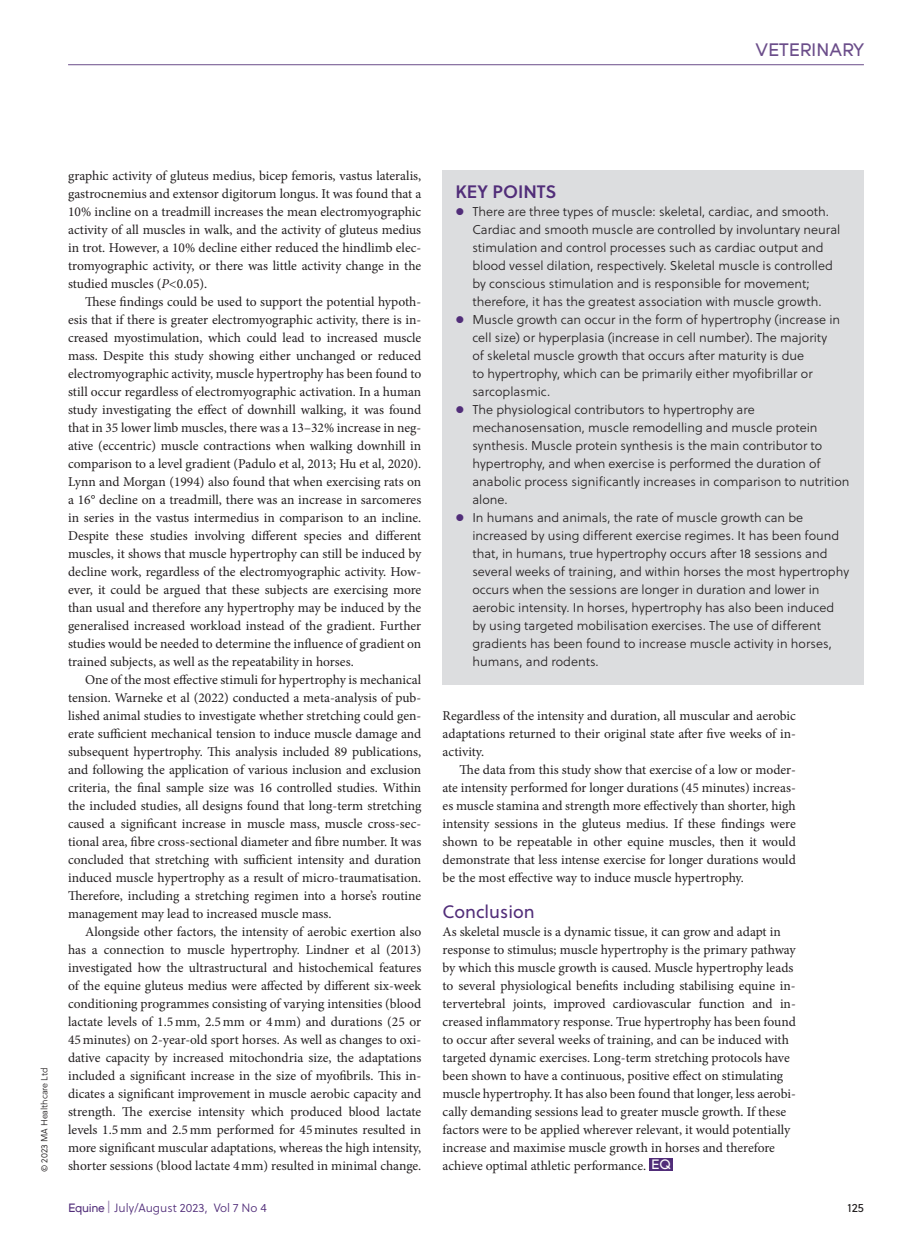
<style>
.page{position:relative;width:915px;height:1242px;background:#fff}
.page>*{position:absolute;margin:0;border:0;box-sizing:border-box;transform-origin:0 0}
.t1{font:18px "Young";color:#6b4d8a}
.t2{font:18px "Soleil";color:#512d79}
.t3{font:18px "Soleil Sb";color:#512d79}
.t4{font:13.5px/18px "Minion Pro";color:#231f20;text-align:justify}
.t5{font:12.75px/18px "Soleil Lt";color:#231f20}
.t6{font:12px "Soleil Lt";color:#512d79}
.t7{font:12px "Soleil";color:#231f20}
.t8{font:9px "Soleil Lt";letter-spacing:-.01em;color:#231f20}
.s1{font-style:italic}
.s2{font-family:"Young";color:#fff}
.s3{font-family:"Young"}
.s4{font-family:"Soleil";color:#9781ac}
</style>
<div class="page">
<hr style="left:68px;top:64px;width:795px;height:1px;background:#6b4d8a">
<div style="left:649px;top:1158px;width:23px;height:12px;background:#512d79"></div>
<div style="left:442px;top:170px;width:421px;height:515px;background:#dcdddf"></div>
<h1 class="t1" style="left:755px;top:40px;width:110px">VETERINARY</h1>
<p class="t8" style="left:38px;top:1171px;width:106px;rotate:-90deg">© 2023 MA Healthcare Ltd</p>
<p class="t4" style="left:68px;top:167px;width:354px">graphic activity of gluteus medius, bicep femoris, vastus lateralis, gastrocnemius and extensor digitorum longus. It was found that a 10% incline on a treadmill increases the mean electromyographic activity of all muscles in walk, and the activity of gluteus medius in trot. However, a 10% decline either reduced the hindlimb elec&shy;tromyographic activity, or there was little activity change in the studied muscles (<span class="s1">P&lt;</span>0.05).</p>
<p class="t4" style="left:68px;top:293px;width:354px;text-indent:17px">These findings could be used to support the potential hypoth&shy;esis that if there is greater electromyographic activity, there is in&shy;creased myostimulation, which could lead to increased muscle mass. Despite this study showing either unchanged or reduced electromyographic activity, muscle hypertrophy has been found to still occur regardless of electromyographic activation. In a human study investigating the effect of downhill walking, it was found that in 35 lower limb muscles, there was a 13–32% increase in neg&shy;ative (eccentric) muscle contractions when walking downhill in comparison to a level gradient (Padulo et al, 2013; Hu et al, 2020).<br>Lynn and Morgan (1994) also found that when exercising rats on a 16° decline on a treadmill, there was an increase in sarcomeres in series in the vastus intermedius in comparison to an incline.<br>Despite these studies involving different species and different muscles, it shows that muscle hypertrophy can still be induced by decline work, regardless of the electromyographic activity. How&shy;ever, it could be argued that these subjects are exercising more than usual and therefore any hypertrophy may be induced by the generalised increased workload instead of the gradient. Further studies would be needed to determine the influence of gradient on trained subjects, as well as the repeatability in horses.</p>
<p class="t4" style="left:68px;top:671px;width:354px;text-indent:17px">One of the most effective stimuli for hypertrophy is mechanical tension. Warneke et al (2022) conducted a meta-analysis of pub&shy;lished animal studies to investigate whether stretching could gen&shy;erate sufficient mechanical tension to induce muscle damage and subsequent hypertrophy. This analysis included 89 publications, and following the application of various inclusion and exclusion criteria, the final sample size was 16 controlled studies. Within the included studies, all designs found that long-term stretching caused a significant increase in muscle mass, muscle cross-sec&shy;tional area, fibre cross-sectional diameter and fibre number. It was concluded that stretching with sufficient intensity and duration induced muscle hypertrophy as a result of micro-traumatisation.<br>Therefore, including a stretching regimen into a horse’s routine management may lead to increased muscle mass.</p>
<p class="t4" style="left:68px;top:923px;width:354px;text-indent:17px">Alongside other factors, the intensity of aerobic exertion also has a connection to muscle hypertrophy. Lindner et al (2013) investigated how the ultrastructural and histochemical features of the equine gluteus medius were affected by different six-week conditioning programmes consisting of varying intensities (blood lactate levels of 1.5mm, 2.5mm or 4mm) and durations (25 or 45minutes) on 2-year-old sport horses. As well as changes to oxi&shy;dative capacity by increased mitochondria size, the adaptations included a significant increase in the size of myofibrils. This in&shy;dicates a significant improvement in muscle aerobic capacity and strength. The exercise intensity which produced blood lactate levels 1.5mm and 2.5mm performed for 45minutes resulted in more significant muscular adaptations, whereas the high intensity, shorter sessions (blood lactate 4mm) resulted in minimal change.</p>
<h1 class="t3" style="left:455px;top:178px;width:103px">KEY POINTS</h1>
<p class="t5" style="left:472px;top:202px;width:378px">There are three types of muscle: skeletal, cardiac, and smooth.<br>Cardiac and smooth muscle are controlled by involuntary neural stimulation and control processes such as cardiac output and blood vessel dilation, respectively. Skeletal muscle is controlled by conscious stimulation and is responsible for movement; therefore, it has the greatest association with muscle growth.<br>Muscle growth can occur in the form of hypertrophy (increase in cell size) or hyperplasia (increase in cell number). The majority<br>of skeletal muscle growth that occurs after maturity is due<br>to hypertrophy, which can be primarily either myofibrillar or sarcoplasmic.<br>The physiological contributors to hypertrophy are mechanosensation, muscle remodelling and muscle protein synthesis. Muscle protein synthesis is the main contributor to hypertrophy, and when exercise is performed the duration of anabolic process significantly increases in comparison to nutrition alone.<br>In humans and animals, the rate of muscle growth can be increased by using different exercise regimes. It has been found that, in humans, true hypertrophy occurs after 18 sessions and several weeks of training, and within horses the most hypertrophy occurs when the sessions are longer in duration and lower in aerobic intensity. In horses, hypertrophy has also been induced by using targeted mobilisation exercises. The use of different gradients has been found to increase muscle activity in horses, humans, and rodents.</p>
<p class="t4" style="left:442px;top:707px;width:354px">Regardless of the intensity and duration, all muscular and aerobic adaptations returned to their original state after five weeks of in&shy;activity.</p>
<p class="t4" style="left:442px;top:761px;width:354px;text-indent:17px">The data from this study show that exercise of a low or moder&shy;ate intensity performed for longer durations (45 minutes) increas&shy;es muscle stamina and strength more effectively than shorter, high intensity sessions in the gluteus medius. If these findings were shown to be repeatable in other equine muscles, then it would demonstrate that less intense exercise for longer durations would be the most effective way to induce muscle hypertrophy.</p>
<h1 class="t2" style="left:442px;top:899px;width:93px">Conclusion</h1>
<p class="t4" style="left:442px;top:923px;width:354px;text-align:left">As skeletal muscle is a dynamic tissue, it can grow and adapt in response to stimulus; muscle hypertrophy is the primary pathway by which this muscle growth is caused. Muscle hypertrophy leads to several physiological benefits including stabilising equine in&shy;tervertebral joints, improved cardiovascular function and in&shy;creased inflammatory response. True hypertrophy has been found to occur after several weeks of training, and can be induced with targeted dynamic exercises. Long-term stretching protocols have been shown to have a continuous, positive effect on stimulating muscle hypertrophy. It has also been found that longer, less aerobi&shy;cally demanding sessions lead to greater muscle growth. If these factors were to be applied wherever relevant, it would potentially increase and maximise muscle growth in horses and therefore achieve optimal athletic performance. <span class="s2">EQ</span></p>
<p class="t6" style="left:68px;top:1199px;width:200px"><span class="s3">Equine</span> <span class="s4">|</span> July/August 2023, Vol 7 No 4</p>
<p class="t7" style="left:847px;top:1198px;width:18px">125</p>
</div>
